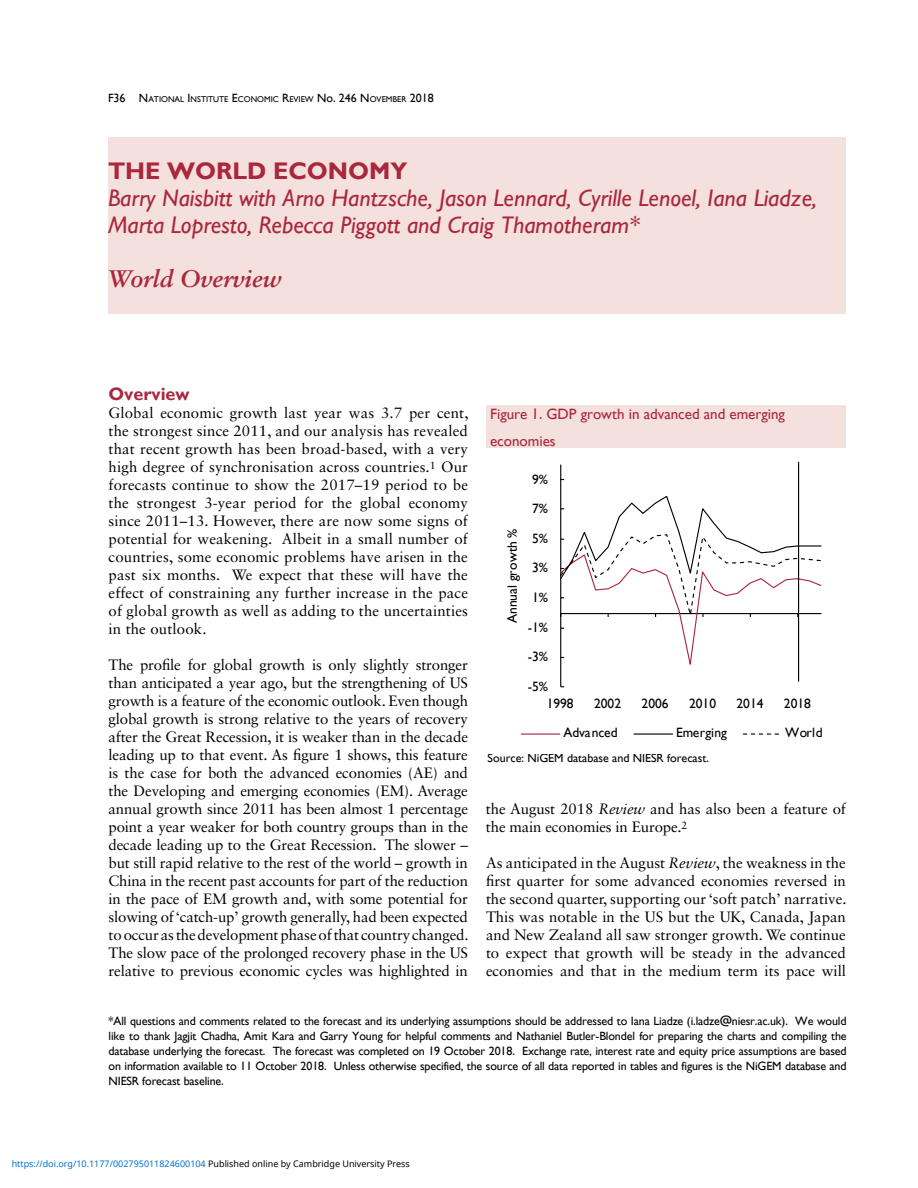
<style>
.page{position:relative;width:918px;height:1188px;background:#fff}
.page>*{position:absolute;margin:0;border:0;box-sizing:border-box;transform-origin:0 0}
.t1{font:italic 24px/27px "Gill Sans";color:#aa273d}
.t2{font:700 24px "Gill Sans";color:#aa273d}
.t3{font:italic 700 24px "Sabon LT Std";color:#aa273d}
.t4{font:700 18px "Gill Sans";color:#aa273d}
.t5{font:15px/18px "Sabon LT Std";letter-spacing:-.01em;color:#000;text-align:justify}
.t6{font:15px/27px "Gill Sans";color:#aa273d}
.t7{font:13.5px "Gill Sans";color:#000}
.t8{font:12px/15px "Gill Sans";letter-spacing:-.01em;color:#000;text-align:justify}
.t9{font:9px "Noto Sans";color:#0172cf}
.t10{font:8.4px "Gill Sans";color:#000}
.s1{font-size:12px}
.s2{font-style:italic}
.s3{color:#000}
</style>
<div class="page">
<div style="left:108px;top:137px;width:738px;height:176px;background:#f4e0dd"></div>
<div style="left:486px;top:405px;width:360px;height:44px;background:#f4e0dd"></div>
<hr style="left:560px;top:465px;width:1px;height:222px;background:#000">
<svg style="left:560px;top:495px;width:262px;height:176px"></svg>
<hr style="left:521px;top:733px;width:39px;height:2px;background:#aa273e">
<hr style="left:634px;top:733px;width:39px;height:2px;background:#000">
<svg style="left:743px;top:733px;width:36px;height:2px"></svg>
<hr style="left:798px;top:462px;width:1px;height:220px;background:#000">
<p class="t10" style="left:108px;top:94px;width:327px"><span class="s1">F36</span> <span class="s1">N</span>ATIONAL <span class="s1">I</span> NSTITUTE <span class="s1">E</span>CONOMIC <span class="s1">R</span>EVIEW <span class="s1">No. 246</span> <span class="s1">N</span>OVEMBER <span class="s1">2018</span></p>
<h1 class="t2" style="left:108px;top:157px;width:301px">THE WORLD ECONOMY</h1>
<h1 class="t1" style="left:108px;top:185px;width:711px">Barry Naisbitt with Arno Hantzsche, Jason Lennard, Cyrille Lenoel, Iana Liadze,<br>Marta Lopresto, Rebecca Piggott and Craig Thamotheram*</h1>
<h1 class="t3" style="left:108px;top:264px;width:175px">World Overview</h1>
<p class="t4" style="left:109px;top:383px;width:82px">Overview</p>
<p class="t5" style="left:109px;top:404px;width:361px">Global economic growth last year was 3.7 per cent, the strongest since 2011, and our analysis has revealed that recent growth has been broad-based, with a very high degree of synchronisation across countries.<sup>1</sup> Our forecasts continue to show the 2017–19 period to be the strongest 3-year period for the global economy since 2011–13. However, there are now some signs of potential for weakening. Albeit in a small number of countries, some economic problems have arisen in the past six months. We expect that these will have the effect of constraining any further increase in the pace of global growth as well as adding to the uncertainties in the outlook.</p>
<p class="t5" style="left:109px;top:656px;width:362px">The profile for global growth is only slightly stronger than anticipated a year ago, but the strengthening of US growth is a feature of the economic outlook. Even though global growth is strong relative to the years of recovery after the Great Recession, it is weaker than in the decade leading up to that event. As figure 1 shows, this feature is the case for both the advanced economies (AE) and the Developing and emerging economies (EM). Average annual growth since 2011 has been almost 1 percentage point a year weaker for both country groups than in the decade leading up to the Great Recession. The slower – but still rapid relative to the rest of the world – growth in China in the recent past accounts for part of the reduction in the pace of EM growth and, with some potential for slowing of ‘catch-up’ growth generally, had been expected to occur as the development phase of that country changed.<br>The slow pace of the prolonged recovery phase in the US relative to previous economic cycles was highlighted in</p>
<p class="t6" style="left:490px;top:400px;width:296px">Figure 1. GDP growth in advanced and emerging economies</p>
<p class="t7" style="left:532px;top:471px;width:17px">9%</p>
<p class="t7" style="left:504px;top:623px;width:96px;rotate:-90deg">Annual growth %</p>
<p class="t7" style="left:532px;top:501px;width:17px">7%</p>
<p class="t7" style="left:532px;top:530px;width:17px">5%</p>
<p class="t7" style="left:532px;top:560px;width:17px">3%</p>
<p class="t7" style="left:532px;top:590px;width:17px">1%</p>
<p class="t7" style="left:528px;top:619px;width:22px">-1%</p>
<p class="t7" style="left:528px;top:649px;width:22px">-3%</p>
<p class="t7" style="left:528px;top:678px;width:22px">-5%</p>
<p class="t7" style="left:547px;top:695px;width:29px">1998</p>
<p class="t7" style="left:594px;top:695px;width:29px">2002</p>
<p class="t7" style="left:642px;top:695px;width:29px">2006</p>
<p class="t7" style="left:689px;top:695px;width:29px">2010</p>
<p class="t7" style="left:737px;top:695px;width:29px">2014</p>
<p class="t7" style="left:784px;top:695px;width:29px">2018</p>
<p class="t7" style="left:563px;top:725px;width:56px">Advanced</p>
<p class="t7" style="left:676px;top:725px;width:52px">Emerging</p>
<p class="t7" style="left:785px;top:725px;width:39px">World</p>
<p class="t8" style="left:488px;top:750px;width:223px">Source: NiGEM database and NIESR forecast.</p>
<p class="t5" style="left:486px;top:799px;width:361px">the August 2018 <span class="s2">Review</span> and has also been a feature of the main economies in Europe.<sup>2</sup></p>
<p class="t5" style="left:486px;top:853px;width:362px">As anticipated in the August <span class="s2">Review</span>, the weakness in the first quarter for some advanced economies reversed in the second quarter, supporting our ‘soft patch’ narrative.<br>This was notable in the US but the UK, Canada, Japan and New Zealand all saw stronger growth. We continue to expect that growth will be steady in the advanced economies and that in the medium term its pace will</p>
<p class="t8" style="left:109px;top:1013px;width:740px">*All questions and comments related to the forecast and its underlying assumptions should be addressed to Iana Liadze (i.ladze@niesr.ac.uk). We would like to thank Jagjit Chadha, Amit Kara and Garry Young for helpful comments and Nathaniel Butler-Blondel for preparing the charts and compiling the database underlying the forecast. The forecast was completed on 19 October 2018. Exchange rate, interest rate and equity price assumptions are based on information available to 11 October 2018. Unless otherwise specified, the source of all data reported in tables and figures is the NiGEM database and NIESR forecast baseline.</p>
<p class="t9" style="left:12px;top:1157px;width:400px">https://doi.org/10.1177/002795011824600104 <span class="s3">Published online by Cambridge University Press</span></p>
</div>
